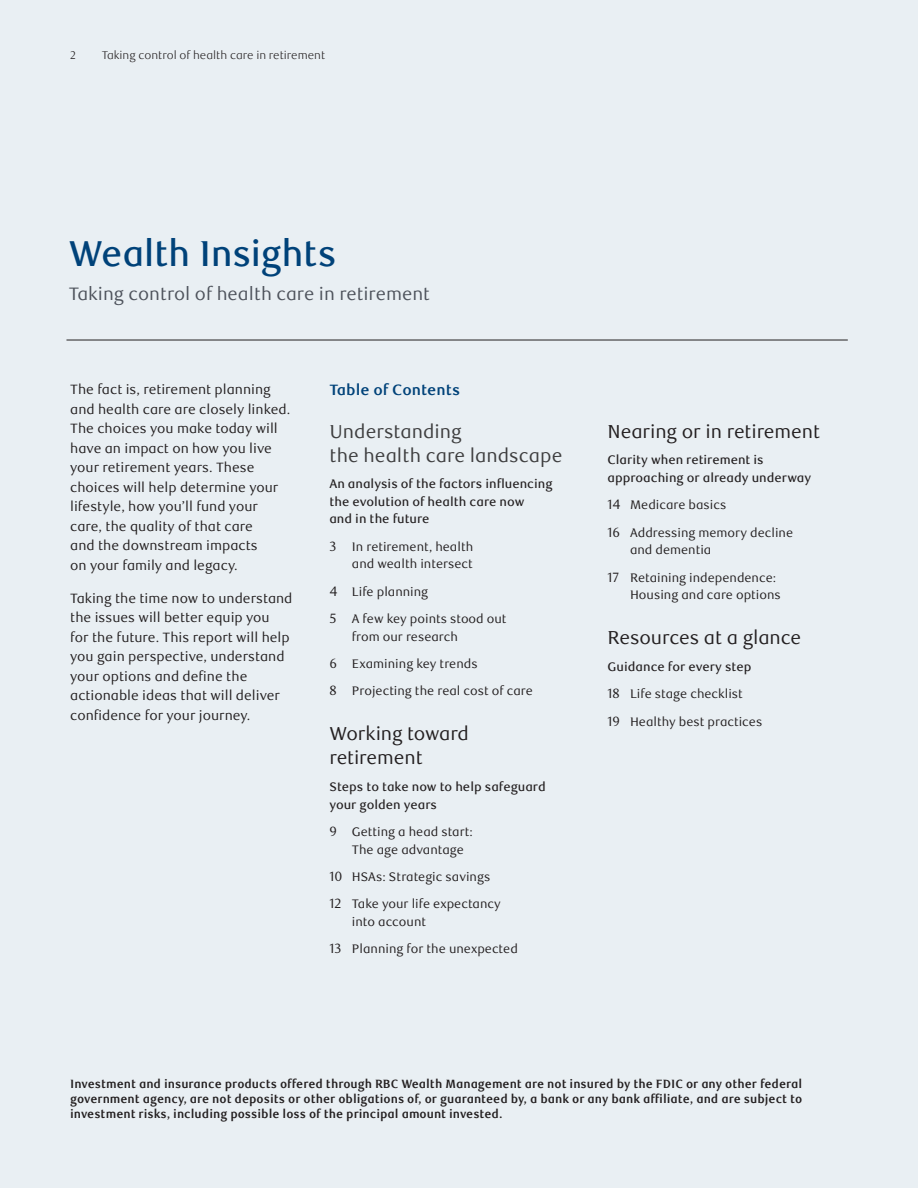
<style>
.page{position:relative;width:918px;height:1188px;background:#e9eff3}
.page>*{position:absolute;margin:0;border:0;box-sizing:border-box;transform-origin:0 0}
.t1{font:500 36px "RBC Text";letter-spacing:-.01em;color:#004279}
.t2{font:18.75px/24px "RBC Text";letter-spacing:-.005em;color:#231f20}
.t3{font:18.75px/24px "RBC Text";color:#3e3e3f}
.t4{font:18px "RBC Text";color:#4e535c}
.t5{font:700 15px "RBC Text";color:#004279}
.t6{font:13.5px/19.5px "RBC Text";color:#231f20}
.t7{font:12.3px/17.7px "RBC Text";color:#231f20}
.t8{font:500 12.3px/17.7px "RBC Text";color:#231f20}
.t9{font:700 12px/15px "RBC Text Cond";color:#231f20;text-align:justify}
.t10{font:300 11.25px "RBC Text";color:#231f20}
.s1{font-size:13.5px}
</style>
<div class="page">
<hr style="left:66px;top:340px;width:782px;height:1px;background:#231f20">
<p class="t10" style="left:70px;top:48px;width:7px">2</p>
<p class="t10" style="left:102px;top:48px;width:225px">Taking control of health care in retirement</p>
<h1 class="t1" style="left:69px;top:232px;width:269px">Wealth Insights</h1>
<h3 class="t4" style="left:69px;top:283px;width:363px">Taking control of health care in retirement</h3>
<p class="t6" style="left:70px;top:380px;width:222px">The fact is, retirement planning and health care are closely linked.<br>The choices you make today will have an impact on how you live your retirement years. These choices will help determine your lifestyle, how you’ll fund your care, the quality of that care<br>and the downstream impacts<br>on your family and legacy.</p>
<p class="t6" style="left:70px;top:589px;width:224px">Taking the time now to understand the issues will better equip you<br>for the future. This report will help you gain perspective, understand your options and define the actionable ideas that will deliver confidence for your journey.</p>
<p class="t5" style="left:329px;top:381px;width:132px">Table of Contents</p>
<h2 class="t3" style="left:329px;top:420px;width:235px">Understanding<br>the health care landscape</h2>
<p class="t8" style="left:329px;top:475px;width:225px">An analysis of the factors influencing the evolution of health care now<br>and in the future</p>
<p class="t7" style="left:329px;top:538px;width:145px;text-align:right"><span class="s1">3</span> In retirement, health and wealth intersect</p>
<p class="t7" style="left:329px;top:583px;width:100px"><span class="s1">4</span> Life planning</p>
<p class="t7" style="left:352px;top:610px;width:156px;text-indent:-22px"><span class="s1">5</span> A few key points stood out from our research</p>
<p class="t7" style="left:329px;top:655px;width:150px"><span class="s1">6</span> Examining key trends</p>
<p class="t7" style="left:329px;top:683px;width:205px"><span class="s1">8</span> Projecting the real cost of care</p>
<h2 class="t2" style="left:329px;top:722px;width:141px">Working toward retirement</h2>
<p class="t8" style="left:329px;top:778px;width:218px">Steps to take now to help safeguard your golden years</p>
<p class="t7" style="left:352px;top:823px;width:122px;text-indent:-22px"><span class="s1">9</span> Getting a head start:<br>The age advantage</p>
<p class="t7" style="left:329px;top:868px;width:163px"><span class="s1">10</span> HSAs: Strategic savings</p>
<p class="t7" style="left:352px;top:895px;width:151px;text-indent:-22px"><span class="s1">12</span> Take your life expectancy into account</p>
<p class="t7" style="left:329px;top:940px;width:190px"><span class="s1">13</span> Planning for the unexpected</p>
<h2 class="t2" style="left:608px;top:420px;width:214px">Nearing or in retirement</h2>
<p class="t8" style="left:608px;top:452px;width:205px">Clarity when retirement is approaching or already underway</p>
<p class="t7" style="left:608px;top:497px;width:120px"><span class="s1">14</span> Medicare basics</p>
<p class="t7" style="left:630px;top:524px;width:165px;text-indent:-22px"><span class="s1">16</span> Addressing memory decline and dementia</p>
<p class="t7" style="left:630px;top:569px;width:152px;text-indent:-22px"><span class="s1">17</span> Retaining independence:<br>Housing and care options</p>
<h2 class="t2" style="left:608px;top:626px;width:195px">Resources at a glance</h2>
<p class="t8" style="left:608px;top:658px;width:145px">Guidance for every step</p>
<p class="t7" style="left:608px;top:686px;width:137px"><span class="s1">18</span> Life stage checklist</p>
<p class="t7" style="left:608px;top:713px;width:156px"><span class="s1">19</span> Healthy best practices</p>
<p class="t9" style="left:70px;top:1076px;width:734px">Investment and insurance products offered through RBC Wealth Management are not insured by the FDIC or any other federal government agency, are not deposits or other obligations of, or guaranteed by, a bank or any bank affiliate, and are subject to investment risks, including possible loss of the principal amount invested.</p>
</div>
